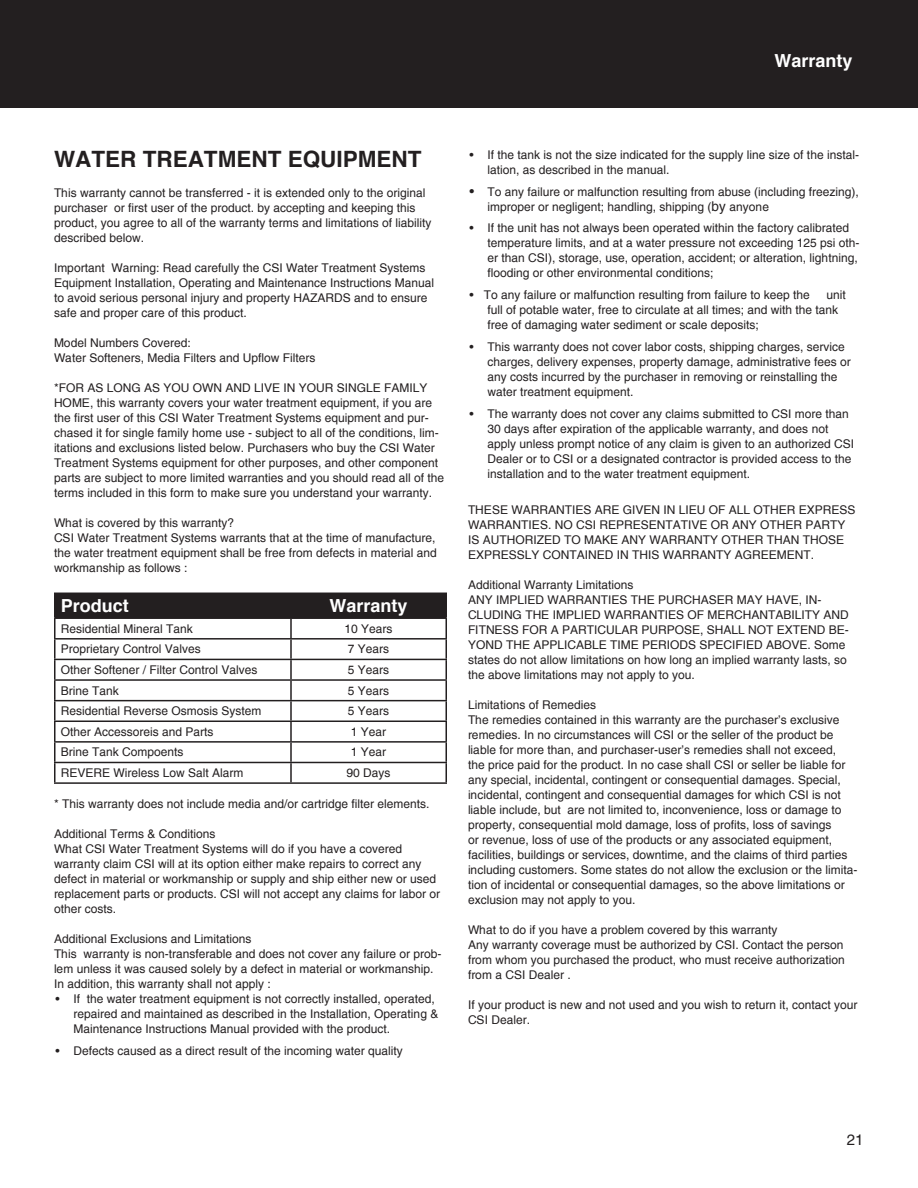
<style>
.page{position:relative;width:918px;height:1188px;background:#fff}
.page>*{position:absolute;margin:0;border:0;box-sizing:border-box;transform-origin:0 0}
.t1{font:700 22.5px "Helvetica";color:#231f20}
.t2{font:700 18px "Helvetica";color:#fff}
.t3{font:15px "Helvetica";color:#231f20}
.t4{font:12px/15px "Helvetica";color:#231f20}
.s1{font-size:13.5px}
</style>
<div class="page">
<div style="left:0;top:0;width:918px;height:108px;background:#231f20"></div>
<svg style="left:54px;top:593px;width:393px;height:189px"></svg>
<hr style="left:54px;top:782px;width:237px;height:2px;background:#231f20">
<hr style="left:291px;top:782px;width:156px;height:2px;background:#231f20">
<p class="t2" style="left:775px;top:49px;width:80px">Warranty</p>
<p class="t1" style="left:54px;top:144px;width:369px">WATER TREATMENT EQUIPMENT</p>
<p class="t4" style="left:54px;top:185px;width:379px">This warranty cannot be transferred - it is extended only to the original purchaser or first user of the product. by accepting and keeping this product, you agree to all of the warranty terms and limitations of liability described below.</p>
<p class="t4" style="left:54px;top:260px;width:382px">Important Warning: Read carefully the CSI Water Treatment Systems Equipment Installation, Operating and Maintenance Instructions Manual to avoid serious personal injury and property HAZARDS and to ensure safe and proper care of this product.</p>
<p class="t4" style="left:54px;top:335px;width:138px">Model Numbers Covered:</p>
<p class="t4" style="left:54px;top:350px;width:263px">Water Softeners, Media Filters and Upflow Filters</p>
<p class="t4" style="left:54px;top:380px;width:392px">*FOR AS LONG AS YOU OWN AND LIVE IN YOUR SINGLE FAMILY HOME, this warranty covers your water treatment equipment, if you are the first user of this CSI Water Treatment Systems equipment and pur&shy;chased it for single family home use - subject to all of the conditions, lim&shy;itations and exclusions listed below. Purchasers who buy the CSI Water Treatment Systems equipment for other purposes, and other component parts are subject to more limited warranties and you should read all of the terms included in this form to make sure you understand your warranty.</p>
<p class="t4" style="left:54px;top:515px;width:182px">What is covered by this warranty?</p>
<p class="t4" style="left:54px;top:530px;width:384px;text-align:justify">CSI Water Treatment Systems warrants that at the time of manufacture, the water treatment equipment shall be free from defects in material and workmanship as follows :</p>
<p class="t2" style="left:61px;top:594px;width:70px">Product</p>
<p class="t2" style="left:330px;top:594px;width:80px">Warranty</p>
<p class="t4" style="left:61px;top:621px;width:134px">Residential Mineral Tank</p>
<p class="t4" style="left:345px;top:621px;width:50px">10 Years</p>
<p class="t4" style="left:61px;top:642px;width:142px">Proprietary Control Valves</p>
<p class="t4" style="left:348px;top:642px;width:43px">7 Years</p>
<p class="t4" style="left:61px;top:662px;width:198px">Other Softener / Filter Control Valves</p>
<p class="t4" style="left:348px;top:662px;width:43px">5 Years</p>
<p class="t4" style="left:61px;top:683px;width:60px">Brine Tank</p>
<p class="t4" style="left:348px;top:683px;width:43px">5 Years</p>
<p class="t4" style="left:61px;top:704px;width:202px">Residential Reverse Osmosis System</p>
<p class="t4" style="left:348px;top:704px;width:43px">5 Years</p>
<p class="t4" style="left:61px;top:724px;width:154px">Other Accessoreis and Parts</p>
<p class="t4" style="left:351px;top:724px;width:37px">1 Year</p>
<p class="t4" style="left:61px;top:745px;width:124px">Brine Tank Compoents</p>
<p class="t4" style="left:351px;top:745px;width:37px">1 Year</p>
<p class="t4" style="left:61px;top:765px;width:184px">REVERE Wireless Low Salt Alarm</p>
<p class="t4" style="left:347px;top:765px;width:46px">90 Days</p>
<p class="t4" style="left:54px;top:796px;width:377px">* This warranty does not include media and/or cartridge filter elements.</p>
<p class="t4" style="left:54px;top:826px;width:163px">Additional Terms &amp; Conditions</p>
<p class="t4" style="left:54px;top:841px;width:388px">What CSI Water Treatment Systems will do if you have a covered warranty claim CSI will at its option either make repairs to correct any defect in material or workmanship or supply and ship either new or used replacement parts or products. CSI will not accept any claims for labor or other costs.</p>
<p class="t4" style="left:54px;top:931px;width:199px">Additional Exclusions and Limitations</p>
<p class="t4" style="left:54px;top:946px;width:389px">This warranty is non-transferable and does not cover any failure or prob&shy;lem unless it was caused solely by a defect in material or workmanship.<br>In addition, this warranty shall not apply :</p>
<p class="t4" style="left:74px;top:991px;width:366px;text-indent:-18px">• If the water treatment equipment is not correctly installed, operated, repaired and maintained as described in the Installation, Operating &amp;<br>Maintenance Instructions Manual provided with the product.</p>
<p class="t4" style="left:56px;top:1043px;width:349px">• Defects caused as a direct result of the incoming water quality</p>
<p class="t4" style="left:488px;top:147px;width:373px;text-indent:-18px">• If the tank is not the size indicated for the supply line size of the instal&shy;lation, as described in the manual.</p>
<p class="t4" style="left:488px;top:184px;width:373px;text-indent:-18px"><span class="s1">•</span> To any failure or malfunction resulting from abuse (including freezing), improper or negligent; handling, shipping (<span class="s1">by</span> anyone</p>
<p class="t4" style="left:488px;top:221px;width:373px;text-indent:-18px">• If the unit has not always been operated within the factory calibrated temperature limits, and at a water pressure not exceeding 125 psi oth&shy;er than CSI), storage, use, operation, accident; or alteration, lightning, flooding or other environmental conditions;</p>
<p class="t4" style="left:470px;top:288px;width:342px">• To any failure or malfunction resulting from failure to keep the</p>
<p class="t4" style="left:488px;top:288px;width:360px;text-indent:339px">unit full of potable water, free to circulate at all times; and with the tank free of damaging water sediment or scale deposits;</p>
<p class="t4" style="left:488px;top:339px;width:365px;text-indent:-18px">• This warranty does not cover labor costs, shipping charges, service charges, delivery expenses, property damage, administrative fees or any costs incurred by the purchaser in removing or reinstalling the water treatment equipment.</p>
<p class="t4" style="left:488px;top:406px;width:368px;text-indent:-18px">• The warranty does not cover any claims submitted to CSI more than 30 days after expiration of the applicable warranty, and does not apply unless prompt notice of any claim is given to an authorized CSI Dealer or to CSI or a designated contractor is provided access to the installation and to the water treatment equipment.</p>
<p class="t4" style="left:468px;top:503px;width:389px">THESE WARRANTIES ARE GIVEN IN LIEU OF ALL OTHER EXPRESS WARRANTIES. NO CSI REPRESENTATIVE OR ANY OTHER PARTY IS AUTHORIZED TO MAKE ANY WARRANTY OTHER THAN THOSE EXPRESSLY CONTAINED IN THIS WARRANTY AGREEMENT.</p>
<p class="t4" style="left:468px;top:578px;width:167px">Additional Warranty Limitations</p>
<p class="t4" style="left:468px;top:593px;width:382px">ANY IMPLIED WARRANTIES THE PURCHASER MAY HAVE, IN-CLUDING THE IMPLIED WARRANTIES OF MERCHANTABILITY AND FITNESS FOR A PARTICULAR PURPOSE, SHALL NOT EXTEND BE-YOND THE APPLICABLE TIME PERIODS SPECIFIED ABOVE. Some states do not allow limitations on how long an implied warranty lasts, so the above limitations may not apply to you.</p>
<p class="t4" style="left:468px;top:698px;width:130px">Limitations of Remedies</p>
<p class="t4" style="left:468px;top:713px;width:391px">The remedies contained in this warranty are the purchaser’s exclusive remedies. In no circumstances will CSI or the seller of the product be liable for more than, and purchaser-user’s remedies shall not exceed,<br>the price paid for the product. In no case shall CSI or seller be liable for any special, incidental, contingent or consequential damages. Special, incidental, contingent and consequential damages for which CSI is not liable include, but are not limited to, inconvenience, loss or damage to property, consequential mold damage, loss of profits, loss of savings<br>or revenue, loss of use of the products or any associated equipment, facilities, buildings or services, downtime, and the claims of third parties including customers. Some states do not allow the exclusion or the limita&shy;tion of incidental or consequential damages, so the above limitations or exclusion may not apply to you.</p>
<p class="t4" style="left:468px;top:923px;width:311px">What to do if you have a problem covered by this warranty</p>
<p class="t4" style="left:468px;top:938px;width:378px;text-align:justify">Any warranty coverage must be authorized by CSI. Contact the person from whom you purchased the product, who must receive authorization from a CSI Dealer .</p>
<p class="t4" style="left:468px;top:998px;width:391px">If your product is new and not used and you wish to return it, contact your<br>CSI Dealer.</p>
<p class="t3" style="left:847px;top:1131px;width:18px">21</p>
</div>
